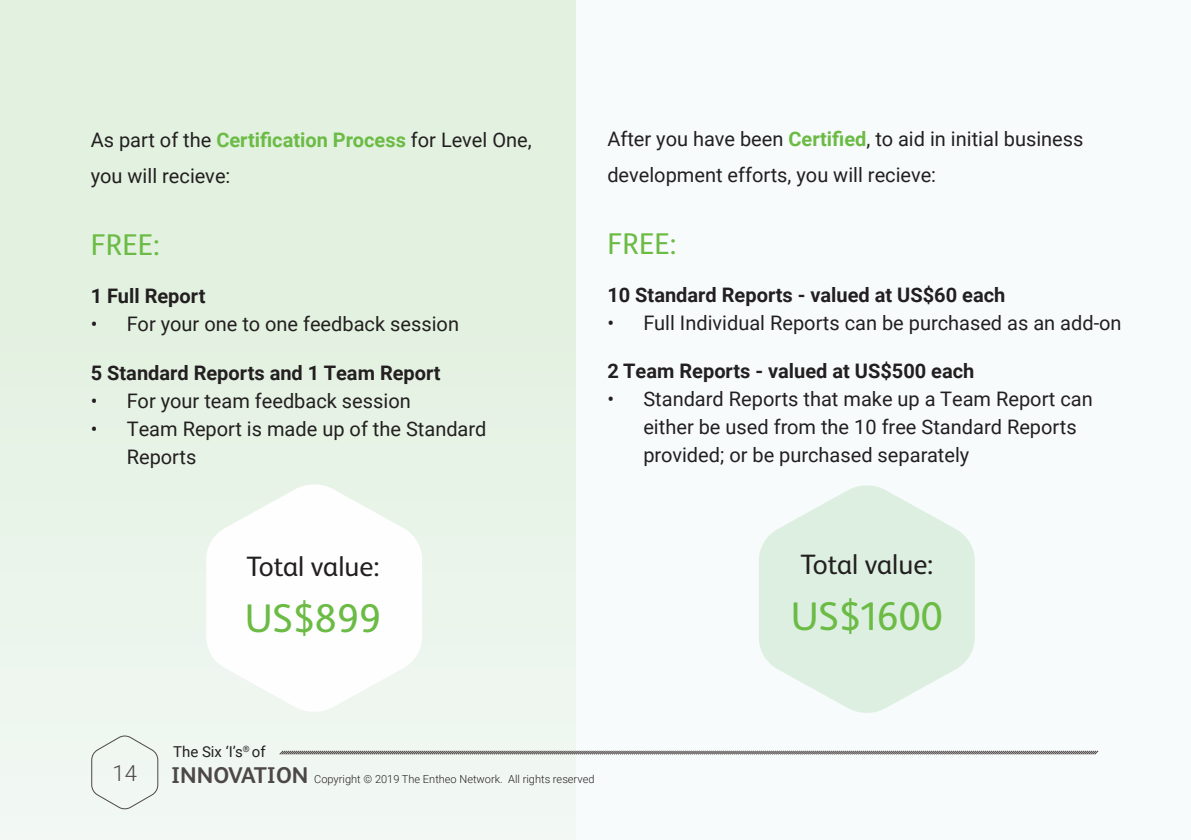
<style>
.page{position:relative;width:1191px;height:840px;background:#fff}
.page>*{position:absolute;margin:0;border:0;box-sizing:border-box;transform-origin:0 0}
.Descreption{font:40px "FS Albert";color:#6bbb45}
.Descreption-2{font:30px "FS Albert";color:#6bbb45}
.Descreption-3{font:28px "FS Albert";color:#231f20}
.t1{font:300 22px "Roboto";color:#4d4745}
.Descreption-4{font:20px/28px "Roboto";color:#231f20}
.Descreption-5{font:700 20px "Roboto";color:#231f20}
.t2{font:15px "Roboto";color:#231f20}
.t3{font:300 11px "Roboto";color:#231f20}
.s1{font-weight:700;color:#6bbb45}
.s2{font-family:"FS Albert";font-weight:700;font-size:22.8px;color:#4d4745}
</style>
<div class="page">
<div style="left:0;top:0;width:1191px;height:839px;background:#f8fbfc"></div>
<div style="left:0;top:0;width:575px;height:839px;background:linear-gradient(to bottom,#deefdb,#f0f7f2)"></div>
<svg style="left:759px;top:485px;width:215px;height:228px;fill:#dcefe1"></svg>
<svg style="left:206px;top:482px;width:216px;height:231px"></svg>
<svg style="left:91px;top:733px;width:68px;height:77px"></svg>
<svg style="left:279px;top:749px;width:820px;height:6px"></svg>
<p class="Descreption-4" style="left:91px;top:121px;width:442px;line-height:36px">As part of the <span class="s1">Certification Process</span> for Level One, you will recieve:</p>
<p class="Descreption-2" style="left:91px;top:228px;width:70px">FREE:</p>
<p class="Descreption-5" style="left:91px;top:282px;width:116px">1 Full Report</p>
<p class="Descreption-4" style="left:91px;top:309px;width:370px">• For your one to one feedback session</p>
<p class="Descreption-5" style="left:91px;top:358px;width:351px">5 Standard Reports and 1 Team Report</p>
<p class="Descreption-4" style="left:91px;top:385px;width:322px">• For your team feedback session</p>
<p class="Descreption-4" style="left:127px;top:413px;width:361px;text-indent:-36px">• Team Report is made up of the Standard<br>Reports</p>
<p class="Descreption-3" style="left:246px;top:550px;width:134px">Total value:</p>
<p class="Descreption" style="left:245px;top:595px;width:138px">US$899</p>
<p class="Descreption-4" style="left:607px;top:120px;width:478px;line-height:36px">After you have been <span class="s1">Certified</span>, to aid in initial business development efforts, you will recieve:</p>
<p class="Descreption-2" style="left:607px;top:226px;width:70px">FREE:</p>
<p class="Descreption-5" style="left:607px;top:281px;width:399px">10 Standard Reports - valued at US$60 each</p>
<p class="Descreption-4" style="left:607px;top:308px;width:516px">• Full Individual Reports can be purchased as an add-on</p>
<p class="Descreption-5" style="left:607px;top:357px;width:368px">2 Team Reports - valued at US$500 each</p>
<p class="Descreption-4" style="left:643px;top:384px;width:451px;text-indent:-36px">• Standard Reports that make up a Team Report can either be used from the 10 free Standard Reports provided; or be purchased separately</p>
<p class="Descreption-3" style="left:800px;top:548px;width:134px">Total value:</p>
<p class="Descreption" style="left:790px;top:593px;width:154px">US$1600</p>
<p class="t1" style="left:113px;top:757px;width:26px">14</p>
<p class="t2" style="left:173px;top:740px;width:94px">The Six ‘I’s<sup>®</sup> of</p>
<p class="t3" style="left:171px;top:770px;width:425px"><span class="s2">INNOVATION</span> Copyright © 2019 The Entheo Network. All rights reserved</p>
</div>
